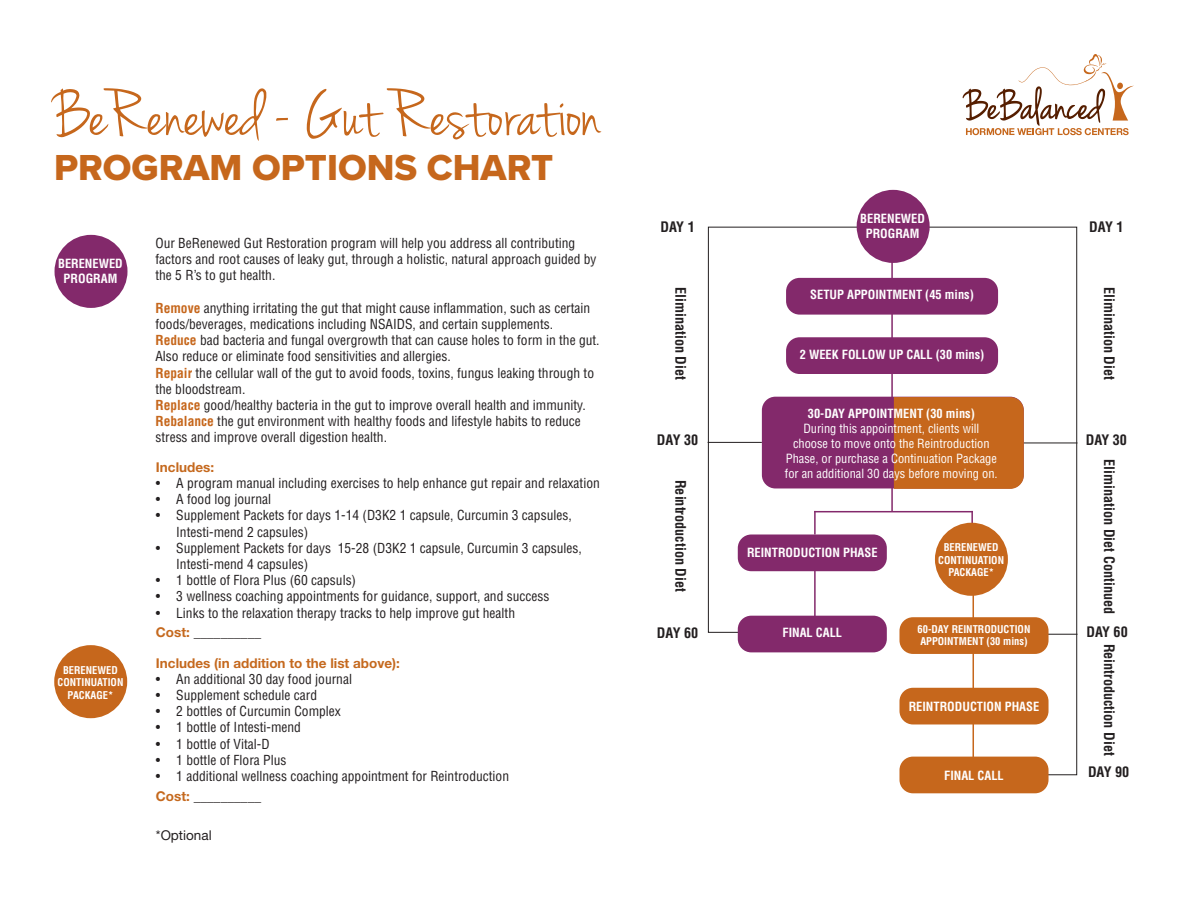
<style>
.page{position:relative;width:1188px;height:918px;background:#fff}
.page>*{position:absolute;margin:0;border:0;box-sizing:border-box;transform-origin:0 0}
.page_head{font:72px "Jenna Sue";color:#c6671c}
.page_head-2{font:37.5px "Proxima Nova Extrabld";color:#c6671c}
.t1{font:700 condensed 14.1px "Helvetica";color:#231f20}
.t2{font:condensed 13.5px/16.2px "Helvetica";color:#231f20}
.t3{font:700 13.5px "Helvetica Neue LT Std";color:#c5691e}
.t4{font:13.5px "Helvetica Neue LT Std";color:#231f20}
.t5{font:700 condensed 12.45px "Helvetica";color:#fff}
.t6{font:condensed 12.45px/14.9px "Helvetica";color:#fff;text-align:center}
.t7{font:700 condensed 10.5px/12.6px "Helvetica";color:#fff;text-align:center}
.s1{font-weight:700;color:#c6671c}
.s2{font-weight:700;color:#c5691e}
</style>
<div class="page">
<div style="left:708px;top:227px;width:159px;height:406px;border:1px solid #231f20"></div>
<hr style="left:708px;top:442px;width:54px;height:1px;background:#231f20">
<div style="left:919px;top:227px;width:158px;height:548px;border:1px solid #231f20"></div>
<hr style="left:1023px;top:443px;width:54px;height:1px;background:#231f20">
<hr style="left:1023px;top:634px;width:54px;height:1px;background:#231f20">
<hr style="left:891px;top:255px;width:2px;height:89px;background:#83296b">
<hr style="left:891px;top:481px;width:2px;height:31px;background:#83296b">
<hr style="left:814px;top:511px;width:2px;height:24px;background:#83296b">
<hr style="left:814px;top:569px;width:2px;height:59px;background:#83296b">
<hr style="left:973px;top:571px;width:1px;height:62px;background:#c6671c">
<hr style="left:973px;top:642px;width:1px;height:128px;background:#c6671c">
<hr style="left:971px;top:511px;width:2px;height:24px;background:#83296b">
<hr style="left:891px;top:373px;width:2px;height:30px;background:#83296b">
<div style="left:55px;top:235px;width:73px;height:73px;background:#83296b;border-radius:50%"></div>
<div style="left:857px;top:190px;width:73px;height:73px;background:#83296b;border-radius:50%"></div>
<div style="left:935px;top:523px;width:73px;height:73px;background:#c6671c;border-radius:50%"></div>
<div style="left:54px;top:645px;width:73px;height:73px;background:#c6671c;border-radius:50%"></div>
<div style="left:786px;top:278px;width:212px;height:37px;background:#83296b;border-radius:14px"></div>
<div style="left:738px;top:535px;width:149px;height:36px;background:#83296b;border-radius:14px"></div>
<div style="left:738px;top:616px;width:149px;height:36px;background:#83296b;border-radius:14px"></div>
<div style="left:899px;top:617px;width:150px;height:37px;background:#c6671c;border-radius:14px"></div>
<div style="left:899px;top:688px;width:150px;height:36px;background:#c6671c;border-radius:14px"></div>
<div style="left:899px;top:757px;width:150px;height:36px;background:#c6671c;border-radius:14px"></div>
<div style="left:786px;top:337px;width:212px;height:37px;background:#83296b;border-radius:14px"></div>
<div style="left:762px;top:397px;width:262px;height:91px;background:#83296b;border-radius:14px"></div>
<div style="left:894px;top:397px;width:130px;height:92px;background:#c6671c"></div>
<hr style="left:814px;top:511px;width:159px;height:1px;background:#83296b">
<svg style="left:963px;top:54px;width:171px;height:81px"></svg>
<p class="page_head" style="left:54px;top:73px;width:548px">BeRenewed - Gut Restoration</p>
<p class="page_head-2" style="left:54px;top:140px;width:501px">PROGRAM OPTIONS CHART</p>
<p class="t5" style="left:58px;top:256px;width:66px">BERENEWED</p>
<p class="t5" style="left:64px;top:271px;width:55px">PROGRAM</p>
<p class="t7" style="left:63px;top:663px;width:56px">BERENEWED</p>
<p class="t7" style="left:58px;top:676px;width:67px">CONTINUATION<br>PACKAGE*</p>
<p class="t2" style="left:155px;top:235px;width:443px">Our BeRenewed Gut Restoration program will help you address all contributing factors and root causes of leaky gut, through a holistic, natural approach guided by the 5 R’s to gut health.</p>
<p class="t2" style="left:155px;top:300px;width:436px"><span class="s1">Remove</span> anything irritating the gut that might cause inflammation, such as certain foods/beverages, medications including NSAIDS, and certain supplements.</p>
<p class="t2" style="left:155px;top:332px;width:446px"><span class="s1">Reduce</span> bad bacteria and fungal overgrowth that can cause holes to form in the gut.<br>Also reduce or eliminate food sensitivities and allergies.</p>
<p class="t2" style="left:155px;top:364px;width:440px"><span class="s1">Repair</span> the cellular wall of the gut to avoid foods, toxins, fungus leaking through to the bloodstream.</p>
<p class="t2" style="left:155px;top:397px;width:432px"><span class="s1">Replace</span> good/healthy bacteria in the gut to improve overall health and immunity.<br><span class="s1">Rebalance</span> the gut environment with healthy foods and lifestyle habits to reduce stress and improve overall digestion health.</p>
<p class="t3" style="left:156px;top:459px;width:60px">Includes:</p>
<p class="t2" style="left:156px;top:475px;width:445px">• A program manual including exercises to help enhance gut repair and relaxation</p>
<p class="t2" style="left:156px;top:491px;width:117px">• A food log journal</p>
<p class="t2" style="left:176px;top:507px;width:397px;text-indent:-20px">• Supplement Packets for days 1-14 (D3K2 1 capsule, Curcumin 3 capsules,<br>Intesti-mend 2 capsules)</p>
<p class="t2" style="left:176px;top:540px;width:407px;text-indent:-20px">• Supplement Packets for days 15-28 (D3K2 1 capsule, Curcumin 3 capsules,<br>Intesti-mend 4 capsules)</p>
<p class="t2" style="left:156px;top:572px;width:202px">• 1 bottle of Flora Plus (60 capsuls)</p>
<p class="t2" style="left:156px;top:588px;width:395px">• 3 wellness coaching appointments for guidance, support, and success</p>
<p class="t2" style="left:156px;top:604px;width:361px">• Links to the relaxation therapy tracks to help improve gut health</p>
<p class="t4" style="left:156px;top:624px;width:107px"><span class="s2">Cost:</span> __________</p>
<p class="t3" style="left:156px;top:654px;width:245px">Includes (in addition to the list above):</p>
<p class="t2" style="left:156px;top:671px;width:198px">• An additional 30 day food journal</p>
<p class="t2" style="left:156px;top:687px;width:163px">• Supplement schedule card</p>
<p class="t2" style="left:156px;top:703px;width:186px">• 2 bottles of Curcumin Complex</p>
<p class="t2" style="left:156px;top:719px;width:147px">• 1 bottle of Intesti-mend</p>
<p class="t2" style="left:156px;top:736px;width:115px">• 1 bottle of Vital-D</p>
<p class="t2" style="left:156px;top:752px;width:132px">• 1 bottle of Flora Plus</p>
<p class="t2" style="left:156px;top:768px;width:355px">• 1 additional wellness coaching appointment for Reintroduction</p>
<p class="t4" style="left:156px;top:788px;width:107px"><span class="s2">Cost:</span> __________</p>
<p class="t4" style="left:156px;top:827px;width:57px">*Optional</p>
<p class="t5" style="left:860px;top:211px;width:66px">BERENEWED</p>
<p class="t5" style="left:866px;top:226px;width:55px">PROGRAM</p>
<p class="t1" style="left:661px;top:218px;width:36px">DAY 1</p>
<p class="t1" style="left:1089px;top:218px;width:36px">DAY 1</p>
<p class="t1" style="left:689px;top:287px;width:95px;rotate:90deg">Elimination Diet</p>
<p class="t1" style="left:1118px;top:287px;width:95px;rotate:90deg">Elimination Diet</p>
<p class="t5" style="left:810px;top:287px;width:165px">SETUP APPOINTMENT (45 mins)</p>
<p class="t5" style="left:800px;top:346px;width:186px">2 WEEK FOLLOW UP CALL (30 mins)</p>
<p class="t5" style="left:808px;top:406px;width:169px">30-DAY APPOINTMENT (30 mins)</p>
<p class="t6" style="left:803px;top:421px;width:177px">During this appointment, clients will</p>
<p class="t6" style="left:785px;top:436px;width:214px">choose to move onto the Reintroduction<br>Phase, or purchase a Continuation Package for an additional 30 days before moving on.</p>
<p class="t1" style="left:657px;top:431px;width:43px">DAY 30</p>
<p class="t1" style="left:1086px;top:431px;width:43px">DAY 30</p>
<p class="t1" style="left:1118px;top:459px;width:156px;rotate:90deg">Elimination Diet Continued</p>
<p class="t1" style="left:689px;top:480px;width:114px;rotate:90deg">Reintroduction Diet</p>
<p class="t7" style="left:944px;top:541px;width:56px">BERENEWED</p>
<p class="t7" style="left:938px;top:554px;width:67px">CONTINUATION<br>PACKAGE*</p>
<p class="t5" style="left:747px;top:545px;width:132px">REINTRODUCTION PHASE</p>
<p class="t1" style="left:657px;top:624px;width:43px">DAY 60</p>
<p class="t5" style="left:783px;top:625px;width:61px">FINAL CALL</p>
<p class="t7" style="left:918px;top:623px;width:114px">60-DAY REINTRODUCTION</p>
<p class="t7" style="left:920px;top:635px;width:109px">APPOINTMENT (30 mins)</p>
<p class="t5" style="left:909px;top:698px;width:132px">REINTRODUCTION PHASE</p>
<p class="t5" style="left:944px;top:767px;width:61px">FINAL CALL</p>
<p class="t1" style="left:1087px;top:623px;width:43px">DAY 60</p>
<p class="t1" style="left:1118px;top:644px;width:114px;rotate:90deg">Reintroduction Diet</p>
<p class="t1" style="left:1088px;top:763px;width:43px">DAY 90</p>
</div>
